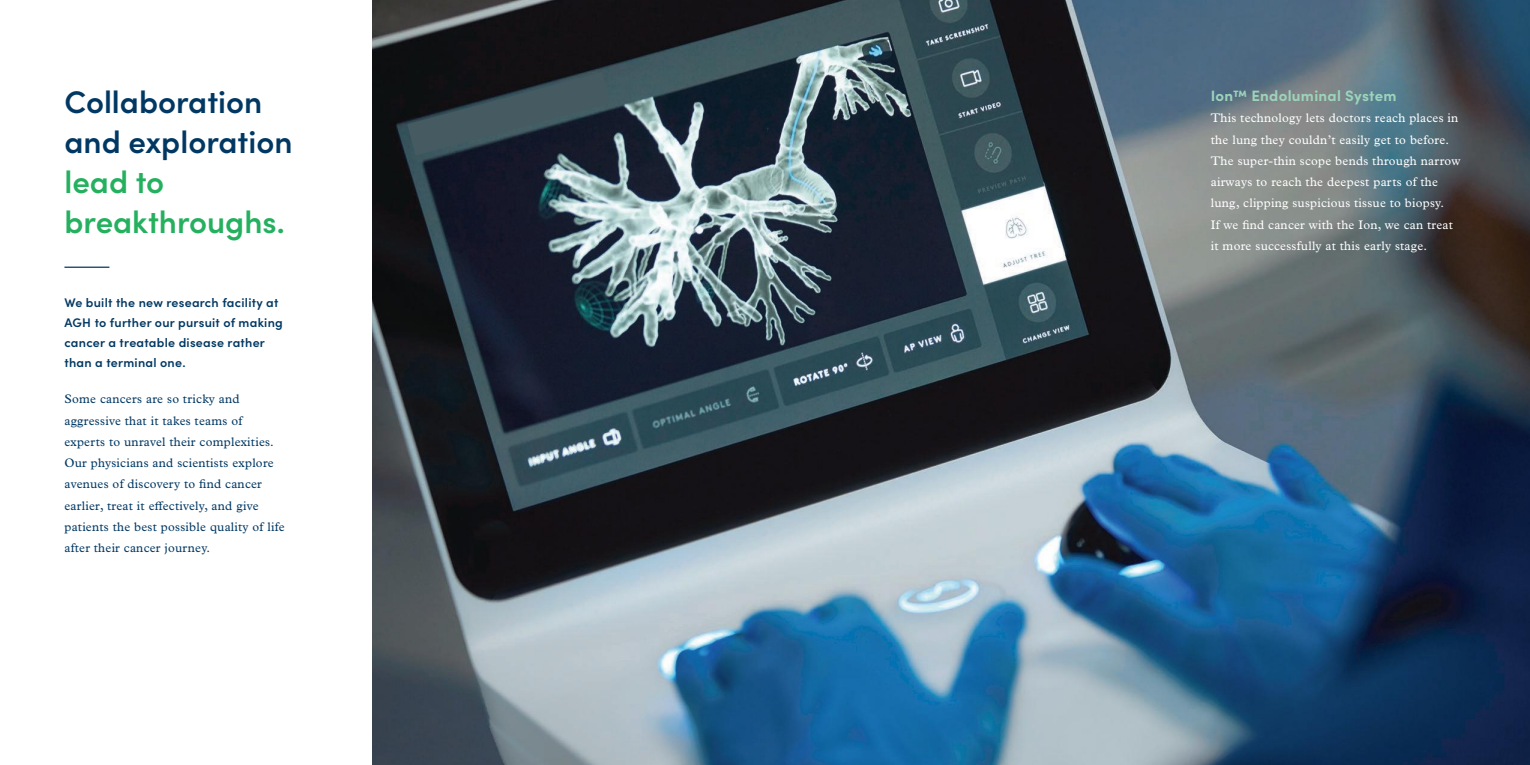
<style>
.page{position:relative;width:1530px;height:765px;background:#fff}
.page>*{position:absolute;margin:0;border:0;box-sizing:border-box;transform-origin:0 0}
.t1{font:600 31.25px/40px "Sofia Pro";color:#003863}
.t2{font:600 31.25px/40px "Sofia Pro";color:#25b060}
.t3{font:700 15px "Sofia Pro";letter-spacing:.02em;color:#9cd4bb}
.t4{font:12.5px/21.2px "Plantin MT Pro";letter-spacing:.02em;color:#fff}
.t5{font:12.5px/21.2px "Plantin MT Pro";letter-spacing:.02em;color:#003863}
.t6{font:600 12.5px/20px "Sofia Pro";letter-spacing:.02em;color:#003863}
</style>
<div class="page">
<img style="left:373px;top:0;width:1157px;height:765px">
<svg style="left:407px;top:72px;width:203px;height:83px;background:#2b383f"></svg>
<hr style="left:64px;top:267px;width:45px;height:1px;background:#003863">
<h1 class="t1" style="left:64px;top:79px;width:230px">Collaboration and exploration</h1>
<h1 class="t2" style="left:64px;top:159px;width:222px">lead to breakthroughs.</h1>
<p class="t6" style="left:64px;top:292px;width:220px">We built the new research facility at<br>AGH to further our pursuit of making cancer a treatable disease rather than a terminal one.</p>
<p class="t5" style="left:64px;top:389px;width:222px">Some cancers are so tricky and aggressive that it takes teams of experts to unravel their complexities.<br>Our physicians and scientists explore avenues of discovery to find cancer earlier, treat it effectively, and give patients the best possible quality of life after their cancer journey.</p>
<p class="t3" style="left:1211px;top:84px;width:187px">Ion™ Endoluminal System</p>
<p class="t4" style="left:1211px;top:108px;width:251px">This technology lets doctors reach places in the lung they couldn’t easily get to before.<br>The super-thin scope bends through narrow airways to reach the deepest parts of the lung, clipping suspicious tissue to biopsy.<br>If we find cancer with the Ion, we can treat it more successfully at this early stage.</p>
</div>
